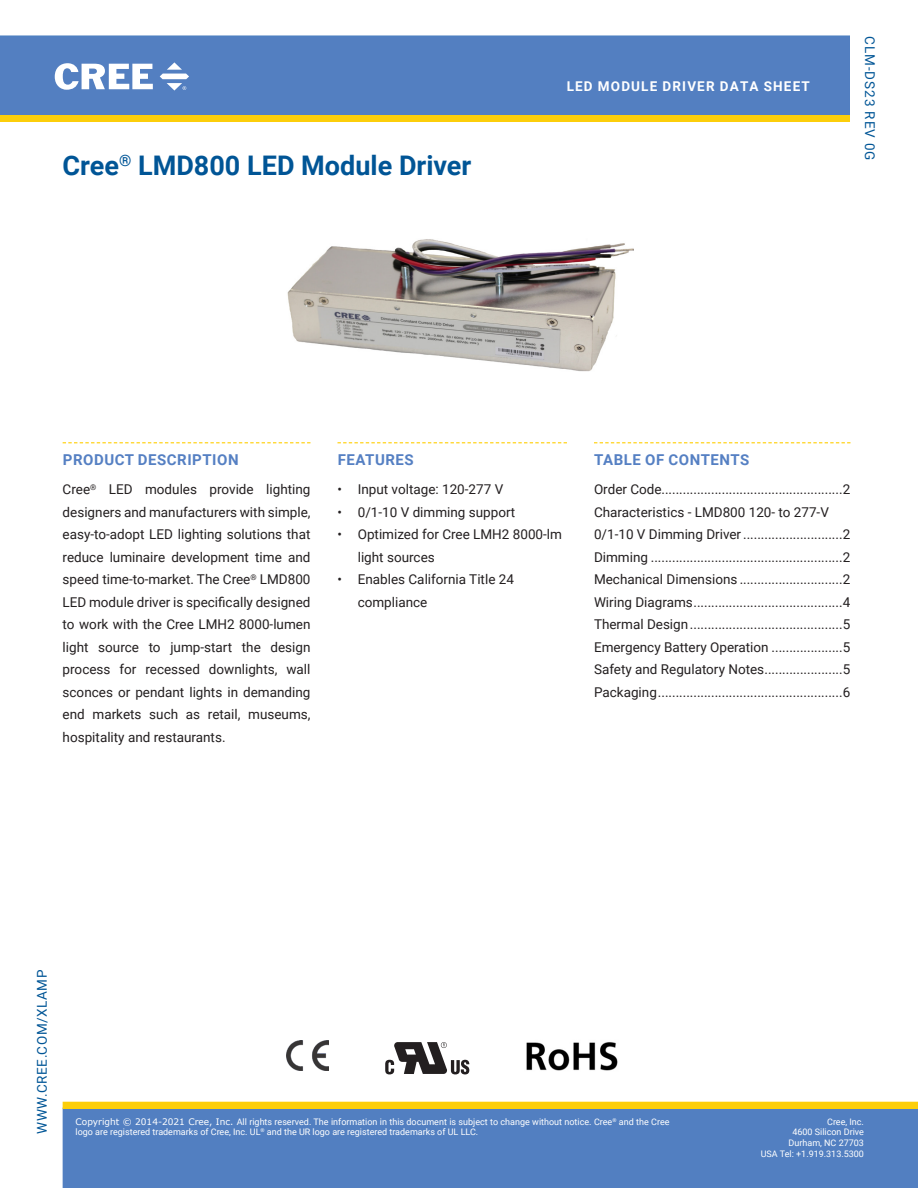
<style>
.page{position:relative;width:918px;height:1188px;background:#fff}
.page>*{position:absolute;margin:0;border:0;box-sizing:border-box;transform-origin:0 0}
.doc_title{font:700 27px "Roboto";color:#005596}
.Section_heading{font:700 15px "Roboto";letter-spacing:.035em;color:#5580c3}
.t1{font:13.5px/22.5px "Roboto";color:#231f20}
.t2{font:700 13.5px "Roboto";letter-spacing:.085em;color:#fff}
.doc_number{font:13.5px "Roboto";letter-spacing:.045em;color:#005596}
.doc_number-2{font:13.5px "Roboto";letter-spacing:.085em;color:#005596}
.t3{font:9px/10.8px "Roboto";color:#fff}
.s1{font-family:"Verdana"}
</style>
<div class="page">
<div style="left:63px;top:1108px;width:855px;height:80px;background:#527fc1"></div>
<div style="left:0;top:35px;width:850px;height:80px;background:#537fc1"></div>
<svg style="left:55px;top:63px;width:98px;height:27px"></svg>
<svg style="left:160px;top:62px;width:29px;height:29px"></svg>
<div style="left:0;top:115px;width:850px;height:7px;background:#fcce0b"></div>
<div style="left:63px;top:1102px;width:855px;height:6px;background:#fcce0b"></div>
<svg style="left:63px;top:442px;width:248px;height:1px"></svg>
<svg style="left:338px;top:442px;width:229px;height:1px"></svg>
<svg style="left:594px;top:442px;width:256px;height:1px"></svg>
<img style="left:287px;top:1040px;width:42px;height:30px">
<img style="left:526px;top:1042px;width:92px;height:29px">
<svg style="left:385px;top:1042px;width:84px;height:32px"></svg>
<img style="left:287px;top:239px;width:347px;height:133px">
<p class="doc_title" style="left:63px;top:146px;width:410px">Cree<sup>®</sup> LMD800 LED Module Driver</p>
<p class="t2" style="left:567px;top:77px;width:245px">LED MODULE DRIVER DATA SHEET</p>
<p class="doc_number-2" style="left:879px;top:36px;width:126px;rotate:90deg">CLM-DS23 REV 0G</p>
<p class="Section_heading" style="left:63px;top:449px;width:177px">PRODUCT DESCRIPTION</p>
<p class="t1" style="left:63px;top:478px;width:249px;text-align:justify">Cree<sup>®</sup> LED modules provide lighting designers and manufacturers with simple, easy-to-adopt LED lighting solutions that reduce luminaire development time and speed time-to-market. The Cree<sup>®</sup> LMD800<br>LED module driver is specifically designed to work with the Cree LMH2 8000‑lumen light source to jump-start the design process for recessed downlights, wall sconces or pendant lights in demanding end markets such as retail, museums, hospitality and restaurants.</p>
<p class="Section_heading" style="left:338px;top:449px;width:77px">FEATURES</p>
<p class="t1" style="left:338px;top:478px;width:167px">• Input voltage: 120‑277 V</p>
<p class="t1" style="left:338px;top:500px;width:179px">• 0/1-10 V dimming support</p>
<p class="t1" style="left:358px;top:523px;width:206px;text-indent:-20px">• Optimized for Cree LMH2 8000‑lm light sources</p>
<p class="t1" style="left:358px;top:568px;width:158px;text-indent:-20px">• Enables California Title 24 compliance</p>
<p class="Section_heading" style="left:594px;top:449px;width:157px">TABLE OF CONTENTS</p>
<p class="t1" style="left:594px;top:478px;width:258px">Order Code...................................................2</p>
<p class="t1" style="left:594px;top:500px;width:258px">Characteristics - LMD800 120- to 277‑V<br>0/1-10 V Dimming Driver............................2</p>
<p class="t1" style="left:594px;top:545px;width:258px">Dimming ......................................................2</p>
<p class="t1" style="left:594px;top:568px;width:258px">Mechanical Dimensions .............................2</p>
<p class="t1" style="left:594px;top:590px;width:258px">Wiring Diagrams..........................................4</p>
<p class="t1" style="left:594px;top:613px;width:258px">Thermal Design...........................................5</p>
<p class="t1" style="left:594px;top:635px;width:258px">Emergency Battery Operation ....................5</p>
<p class="t1" style="left:594px;top:658px;width:258px">Safety and Regulatory Notes......................5</p>
<p class="t1" style="left:594px;top:680px;width:258px">Packaging....................................................6</p>
<p class="doc_number" style="left:33px;top:1134px;width:165px;rotate:-90deg">WWW.CREE.COM/XLAMP</p>
<p class="t3" style="left:76px;top:1116px;width:596px"><span class="s1">Copyright © 2014-2021 Cree, Inc.</span> All rights reserved. The information in this document is subject to change without notice. Cree<sup>®</sup> and the Cree logo are registered trademarks of Cree, Inc. UL<sup>®</sup> and the UR logo are registered trademarks of UL LLC.</p>
<p class="t3" style="left:761px;top:1116px;width:105px;text-align:right">Cree, Inc.<br>4600 Silicon Drive<br>Durham, NC 27703<br>USA Tel: +1.919.313.5300</p>
</div>
